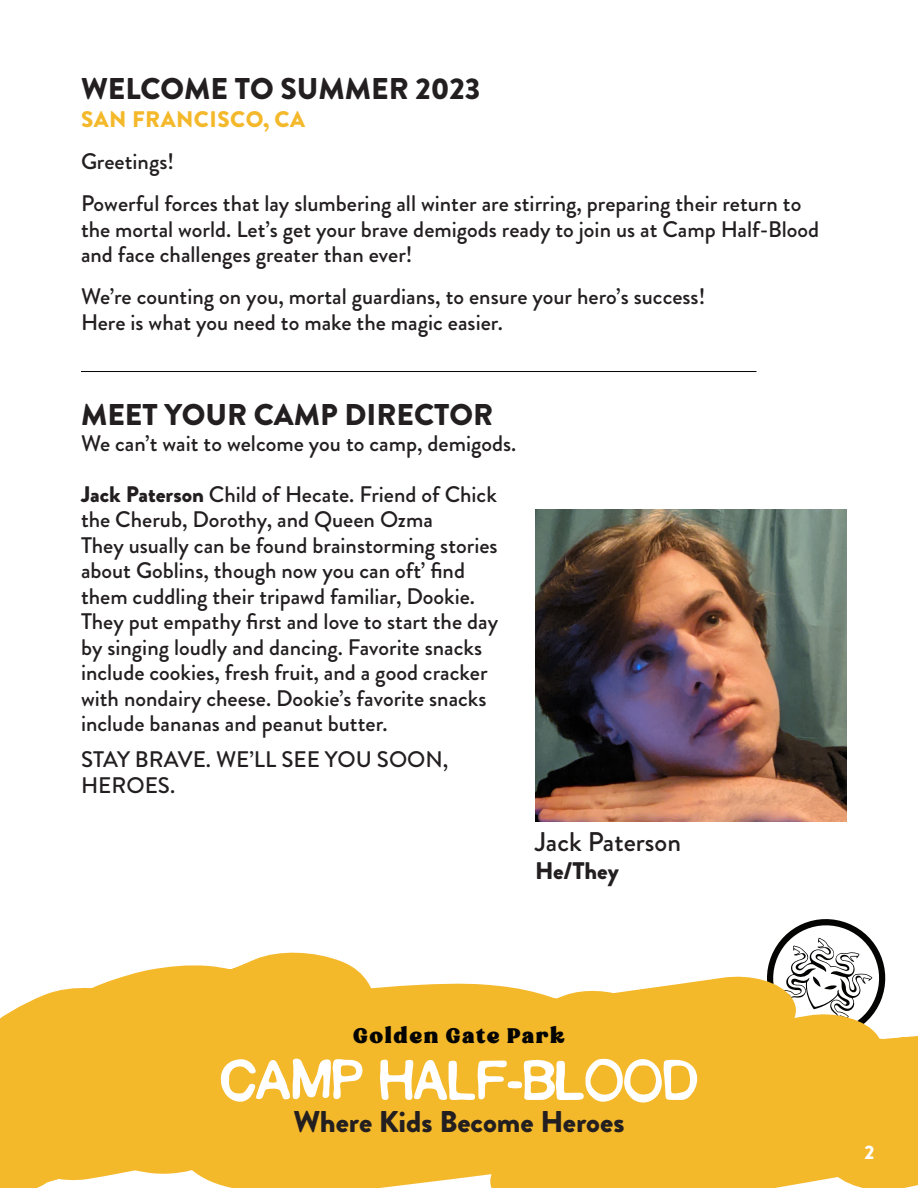
<style>
.page{position:relative;width:918px;height:1188px;background:#fff}
.page>*{position:absolute;margin:0;border:0;box-sizing:border-box;transform-origin:0 0}
.t1{font:900 30px "Brandon Grotesque";color:#231f20}
.t2{font:500 27px "Brandon Grotesque";color:#231f20}
.t3{font:900 24px "Brandon Grotesque";letter-spacing:-.005em;color:#231f20}
.t4{font:500 22.5px/25.5px "Brandon Grotesque";color:#231f20}
.t5{font:900 22.5px "Brandon Grotesque";letter-spacing:.02em;color:#f4b82b}
.t6{font:21px "Broking";letter-spacing:.075em;color:#040503}
.t7{font:900 19.5px "Brandon Grotesque";color:#fff}
.s1{font-weight:900}
</style>
<div class="page">
<svg style="left:767px;top:919px;width:119px;height:55px"></svg>
<svg style="left:521px;top:974px;width:392px;height:214px;fill:#f4b82b"></svg>
<div style="left:521px;top:1028px;width:397px;height:158px;background:#f4b82b"></div>
<svg style="left:0;top:952px;width:521px;height:236px;fill:#f4b82b"></svg>
<svg style="left:221px;top:1058px;width:142px;height:45px"></svg>
<svg style="left:380px;top:1057px;width:317px;height:48px"></svg>
<hr style="left:81px;top:371px;width:675px;height:1px;background:#040503">
<img style="left:535px;top:510px;width:312px;height:311px">
<p class="t1" style="left:81px;top:67px;width:401px">WELCOME TO SUMMER 2023</p>
<p class="t5" style="left:81px;top:104px;width:225px">SAN FRANCISCO, CA</p>
<p class="t4" style="left:81px;top:149px;width:95px">Greetings!</p>
<p class="t4" style="left:81px;top:191px;width:722px">Powerful forces that lay slumbering all winter are stirring, preparing their return to</p>
<p class="t4" style="left:81px;top:217px;width:740px">the mortal world. Let’s get your brave demigods ready to join us at Camp Half-Blood</p>
<p class="t4" style="left:81px;top:242px;width:333px">and face challenges greater than ever!</p>
<p class="t4" style="left:81px;top:284px;width:626px">We’re counting on you, mortal guardians, to ensure your hero’s success!</p>
<p class="t4" style="left:81px;top:310px;width:424px">Here is what you need to make the magic easier.</p>
<p class="t1" style="left:81px;top:394px;width:414px">MEET YOUR CAMP DIRECTOR</p>
<p class="t4" style="left:81px;top:430px;width:437px">We can’t wait to welcome you to camp, demigods.</p>
<p class="t4" style="left:81px;top:481px;width:417px"><span class="s1">Jack Paterson</span> Child of Hecate. Friend of Chick</p>
<p class="t4" style="left:81px;top:507px;width:354px">the Cherub, Dorothy, and Queen Ozma</p>
<p class="t4" style="left:81px;top:532px;width:418px">They usually can be found brainstorming stories about Goblins, though now you can oft’ find</p>
<p class="t4" style="left:81px;top:583px;width:396px">them cuddling their tripawd familiar, Dookie.</p>
<p class="t4" style="left:81px;top:609px;width:419px">They put empathy first and love to start the day</p>
<p class="t4" style="left:81px;top:634px;width:403px">by singing loudly and dancing. Favorite snacks</p>
<p class="t4" style="left:81px;top:660px;width:408px">include cookies, fresh fruit, and a good cracker</p>
<p class="t4" style="left:81px;top:685px;width:407px">with nondairy cheese. Dookie’s favorite snacks include bananas and peanut butter.</p>
<p class="t4" style="left:81px;top:747px;width:369px">STAY BRAVE. WE’LL SEE YOU SOON,</p>
<p class="t4" style="left:81px;top:772px;width:96px">HEROES.</p>
<p class="t2" style="left:535px;top:823px;width:148px">Jack Paterson</p>
<p class="t3" style="left:535px;top:854px;width:85px">He/They</p>
<p class="t6" style="left:353px;top:1024px;width:213px">Golden Gate Park</p>
<p class="t1" style="left:294px;top:1101px;width:332px">Where Kids Become Heroes</p>
<p class="t7" style="left:864px;top:1139px;width:12px">2</p>
</div>
